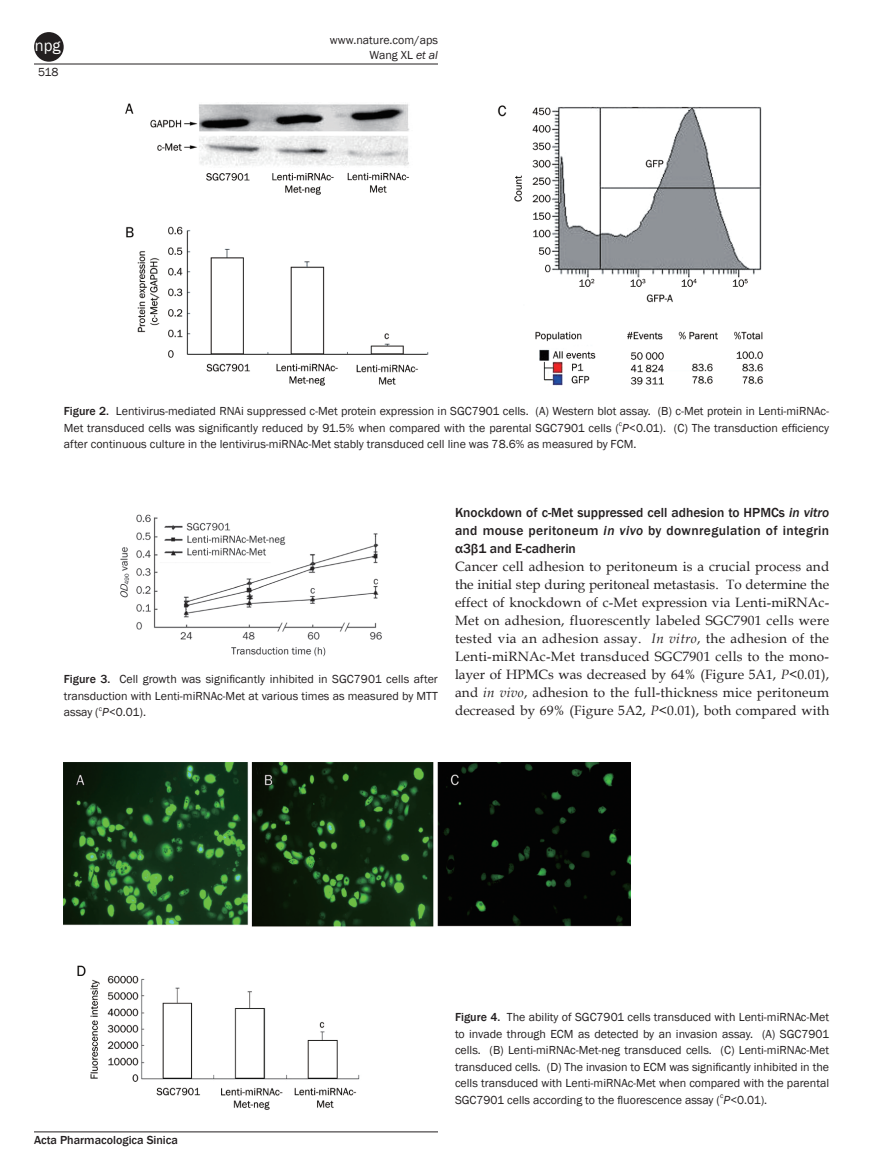
<style>
.page{position:relative;width:893px;height:1170px;background:#fff}
.page>*{position:absolute;margin:0;border:0;box-sizing:border-box;transform-origin:0 0}
.t1{font:16.5px "Franklin Gothic Book 2";color:#fff}
.t2{font:13.5px/18px "Book Antiqua 2";letter-spacing:.005em;color:#231f20;text-align:justify}
.t3{font:500 13.5px/18px "Franklin Gothic";letter-spacing:.01em;color:#231f20}
.t4{font:13.5px "Franklin Gothic Medium 2";color:#231f20}
.t5{font:12px/16.5px "Franklin Gothic";color:#231f20}
.t6{font:12px/16.5px "Franklin Gothic Book 2";color:#231f20}
.t7{font:500 12px "Franklin Gothic";color:#231f20}
.s1{font-family:"Franklin Gothic Book Italic 2"}
.s2{font-weight:500}
.s3{font-family:"Franklin Gothic Medium 2"}
.s4{font-style:italic}
.s5{font-family:"Book Antiqua";font-style:italic}
.s6{font-family:"Franklin Gothic";font-weight:500}
.s7{font-family:"Franklin Gothic Book 2"}
</style>
<div class="page">
<hr style="left:34px;top:64px;width:404px;height:1px;background:#231f20">
<hr style="left:34px;top:1131px;width:404px;height:1px;background:#231f20">
<div style="left:34px;top:32px;width:30px;height:30px;background:#231f20;border-radius:50%"></div>
<img style="left:120px;top:514px;width:262px;height:142px">
<img style="left:64px;top:762px;width:566px;height:347px">
<img style="left:125px;top:103px;width:639px;height:283px">
<h1 class="t1" style="left:35px;top:35px;width:27px">npg</h1>
<p class="t6" style="left:38px;top:64px;width:22px">518</p>
<p class="t6" style="left:330px;top:32px;width:110px;line-height:15px;text-align:right">www.nature.com/aps<br>Wang XL <span class="s1">et al</span></p>
<p class="t5" style="left:64px;top:403px;width:767px;text-align:justify"><span class="s2">Figure 2.</span> Lentivirus-mediated RNAi suppressed c-Met protein expression in SGC7901 cells. (A) Western blot assay. (B) c-Met protein in Lenti-miRNAc-Met transduced cells was significantly reduced by 91.5% when compared with the parental SGC7901 cells (<sup>c</sup><span class="s1">P&lt;</span>0.01). (C) The transduction efficiency after continuous culture in the lentivirus-miRNAc-Met stably transduced cell line was 78.6% as measured by FCM.</p>
<p class="t5" style="left:64px;top:671px;width:376px"><span class="s3">Figure 3.</span> Cell growth was significantly inhibited in SGC7901 cells after</p>
<p class="t6" style="left:64px;top:687px;width:376px">transduction with Lenti-miRNAc-Met at various times as measured by MTT assay (<sup>c</sup><span class="s1">P&lt;</span>0.01).</p>
<p class="t3" style="left:455px;top:503px;width:376px">Knockdown of c-Met suppressed cell adhesion to HPMCs <span class="s4">in vitro </span>and mouse peritoneum <span class="s4">in vivo</span> by downregulation of integrin</p>
<p class="t4" style="left:455px;top:540px;width:122px">α3β1 and E-cadherin</p>
<p class="t2" style="left:455px;top:557px;width:376px">Cancer cell adhesion to peritoneum is a crucial process and the initial step during peritoneal metastasis. To determine the effect of knockdown of c-Met expression via Lenti-miRNAc-Met on adhesion, fluorescently labeled SGC7901 cells were tested via an adhesion assay. <span class="s5">In vitro</span>, the adhesion of the Lenti-miRNAc-Met transduced SGC7901 cells to the mono&shy;layer of HPMCs was decreased by 64% (Figure 5A1, <span class="s5">P</span>&lt;0.01), and <span class="s5">in vivo</span>, adhesion to the full-thickness mice peritoneum decreased by 69% (Figure 5A2, <span class="s5">P</span>&lt;0.01), both compared with</p>
<p class="t7" style="left:34px;top:1132px;width:145px">Acta Pharmacologica Sinica</p>
<p class="t6" style="left:455px;top:1008px;width:376px"><span class="s6">Figure 4.</span> The ability of SGC7901 cells transduced with Lenti-miRNAc-Met to invade through ECM as detected by an invasion assay. (A) SGC7901</p>
<p class="t5" style="left:455px;top:1041px;width:376px">cells. (B) Lenti-miRNAc-Met-neg transduced cells. (C) Lenti-miRNAc-Met transduced cells. (D) The invasion to ECM was significantly inhibited in the</p>
<p class="t6" style="left:455px;top:1074px;width:376px">cells transduced with Lenti-miRNAc-Met when compared with the parental</p>
<p class="t5" style="left:455px;top:1091px;width:314px">SGC7901 cells according to the fluorescence assay (<sup>c</sup><span class="s1">P&lt;</span><span class="s7">0.01).</span></p>
</div>
